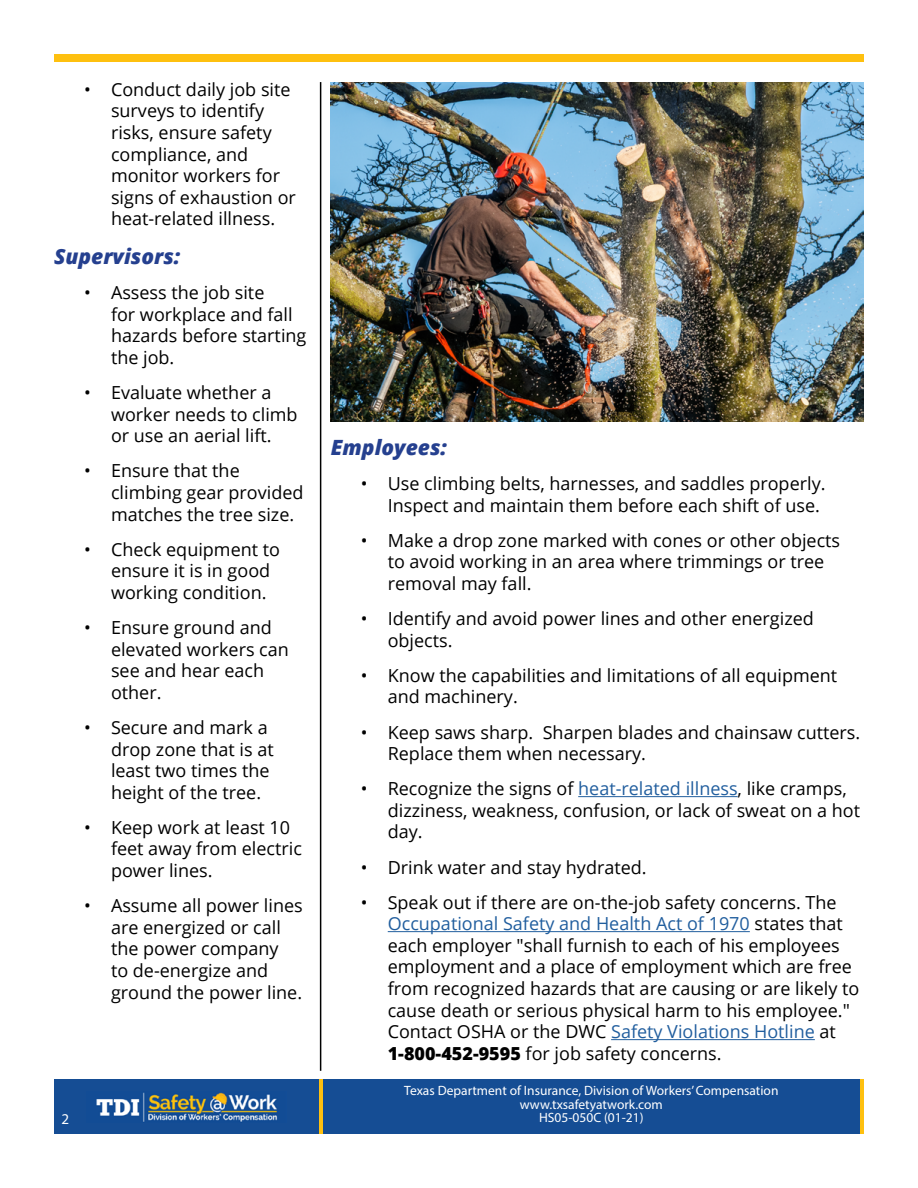
<style>
.page{position:relative;width:918px;height:1188px;background:#fff}
.page>*{position:absolute;margin:0;border:0;box-sizing:border-box;transform-origin:0 0}
.t1{font:italic 800 21px "Open Sans";color:#25408f}
.t2{font:18px/21.6px "Open Sans";color:#000}
.t3{font:18px "Open Sans";color:#215e9e}
.t4{font:15px "Myriad Pro";color:#fff}
.t5{font:13.5px/13.5px "Myriad Pro";color:#fff;text-align:center}
.s1{color:#215e9e}
.s2{color:#000}
.s3{font-weight:800}
</style>
<div class="page">
<img style="left:331px;top:82px;width:533px;height:339px">
<div style="left:54px;top:1080px;width:810px;height:54px;background:#154d94"></div>
<img style="left:96px;top:1092px;width:181px;height:30px">
<hr style="left:860px;top:1080px;width:4px;height:54px;background:#fec00f">
<hr style="left:319px;top:1080px;width:4px;height:54px;background:#fec00f">
<hr style="left:320px;top:82px;width:1px;height:989px;background:#000">
<div style="left:54px;top:54px;width:810px;height:7px;background:#fec00f"></div>
<hr style="left:578px;top:796px;width:160px;height:1px;background:#215e9e">
<hr style="left:388px;top:931px;width:362px;height:1px;background:#215e9e">
<hr style="left:611px;top:1039px;width:204px;height:1px;background:#215e9e">
<p class="t2" style="left:111px;top:78px;width:186px;text-indent:-27px">• Conduct daily job site surveys to identify risks, ensure safety compliance, and monitor workers for signs of exhaustion or heat-related illness.</p>
<h3 class="t1" style="left:54px;top:241px;width:128px">Supervisors:</h3>
<p class="t2" style="left:111px;top:281px;width:197px;text-indent:-27px">• Assess the job site<br>for workplace and fall hazards before starting the job.</p>
<p class="t2" style="left:111px;top:381px;width:188px;text-indent:-27px">• Evaluate whether a worker needs to climb or use an aerial lift.</p>
<p class="t2" style="left:111px;top:460px;width:194px;text-indent:-27px">• Ensure that the climbing gear provided matches the tree size.</p>
<p class="t2" style="left:111px;top:538px;width:171px;text-indent:-27px">• Check equipment to ensure it is in good working condition.</p>
<p class="t2" style="left:111px;top:616px;width:179px;text-indent:-27px">• Ensure ground and elevated workers can see and hear each other.</p>
<p class="t2" style="left:111px;top:716px;width:164px;text-indent:-27px">• Secure and mark a drop zone that is at least two times the height of the tree.</p>
<p class="t2" style="left:111px;top:816px;width:192px;text-indent:-27px">• Keep work at least 10 feet away from electric power lines.</p>
<p class="t2" style="left:111px;top:894px;width:193px;text-indent:-27px">• Assume all power lines are energized or call the power company<br>to de-energize and ground the power line.</p>
<h3 class="t1" style="left:331px;top:431px;width:118px">Employees:</h3>
<p class="t2" style="left:388px;top:472px;width:439px;text-indent:-27px">• Use climbing belts, harnesses, and saddles properly.<br>Inspect and maintain them before each shift of use.</p>
<p class="t2" style="left:388px;top:529px;width:454px;text-indent:-27px">• Make a drop zone marked with cones or other objects to avoid working in an area where trimmings or tree removal may fall.</p>
<p class="t2" style="left:388px;top:607px;width:428px;text-indent:-27px">• Identify and avoid power lines and other energized objects.</p>
<p class="t2" style="left:388px;top:664px;width:451px;text-indent:-27px">• Know the capabilities and limitations of all equipment and machinery.</p>
<p class="t2" style="left:388px;top:721px;width:474px;text-indent:-27px">• Keep saws sharp. Sharpen blades and chainsaw cutters.<br>Replace them when necessary.</p>
<p class="t2" style="left:361px;top:777px;width:488px">• Recognize the signs of <span class="s1">heat-related illness</span>, like cramps,</p>
<p class="t2" style="left:388px;top:799px;width:474px">dizziness, weakness, confusion, or lack of sweat on a hot day.</p>
<p class="t2" style="left:361px;top:856px;width:287px">• Drink water and stay hydrated.</p>
<p class="t2" style="left:361px;top:891px;width:477px">• Speak out if there are on-the-job safety concerns. The</p>
<p class="t3" style="left:388px;top:911px;width:457px">Occupational Safety and Health Act of 1970 <span class="s2">states that</span></p>
<p class="t2" style="left:388px;top:934px;width:473px">each employer "shall furnish to each of his employees employment and a place of employment which are free from recognized hazards that are causing or are likely to cause death or serious physical harm to his employee." Contact OSHA or the DWC <span class="s1">Safety Violations Hotline</span> at</p>
<p class="t2" style="left:388px;top:1042px;width:335px"><span class="s3">1-800-452-9595</span> for job safety concerns.</p>
<p class="t5" style="left:404px;top:1084px;width:376px">Texas Department of Insurance, Division of Workers’ Compensation www.txsafetyatwork.com</p>
<p class="t4" style="left:62px;top:1109px;width:9px">2</p>
<p class="t5" style="left:539px;top:1111px;width:106px">HS05-050C (01-21)</p>
</div>
